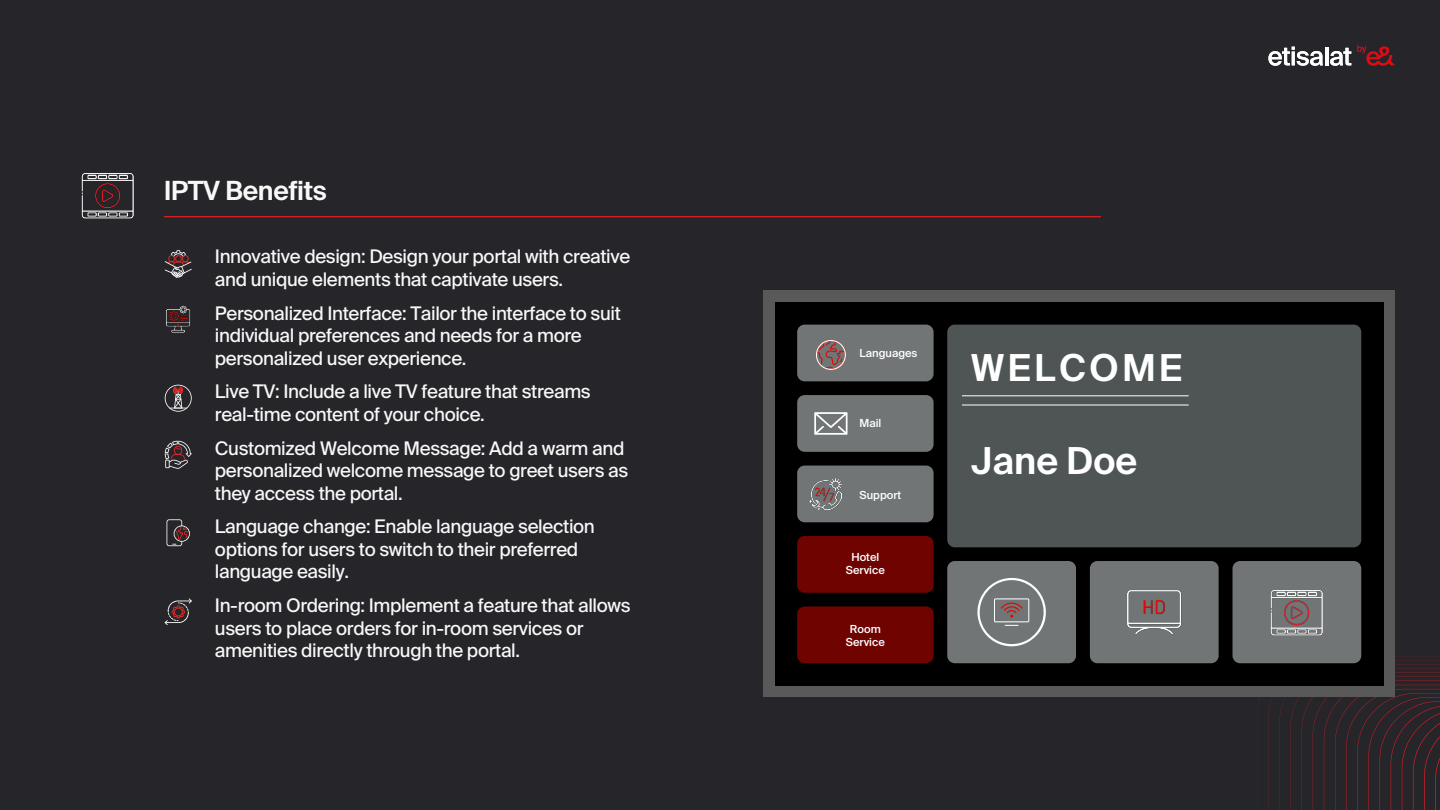
<style>
.page{position:relative;width:1440px;height:810px;background:#262529}
.page>*{position:absolute;margin:0;border:0;box-sizing:border-box;transform-origin:0 0}
.t1{font:600 37.2px "Suisse Intl";letter-spacing:.1em;color:#fff}
.t2{font:600 26.4px "Suisse Intl";letter-spacing:-.01em;color:#f8f8f8}
.t3{font:18.75px/22.5px "Suisse Intl";letter-spacing:-.02em;color:#f8f8f8}
.t4{font:500 11.1px/13.4px "Suisse Intl";color:#fff;text-align:center}
</style>
<div class="page">
<svg style="left:1268px;top:47px;width:55px;height:19px"></svg>
<hr style="left:1325px;top:47px;width:3px;height:18px;background:#fff">
<svg style="left:1330px;top:48px;width:21px;height:18px"></svg>
<svg style="left:1357px;top:45px;width:38px;height:21px"></svg>
<svg style="left:1257px;top:656px;width:183px;height:154px"></svg>
<hr style="left:164px;top:216px;width:936px;height:1px;background:#dd1f26">
<img style="left:81px;top:173px;width:52px;height:46px">
<div style="left:763px;top:291px;width:632px;height:406px;background:#595959"></div>
<div style="left:775px;top:302px;width:609px;height:384px;background:#000"></div>
<div style="left:947px;top:561px;width:129px;height:102px;background:#717576;border-radius:8px"></div>
<div style="left:1090px;top:561px;width:129px;height:102px;background:#717576;border-radius:8px"></div>
<div style="left:1233px;top:561px;width:128px;height:102px;background:#717576;border-radius:8px"></div>
<div style="left:947px;top:325px;width:414px;height:222px;background:#4f5555;border-radius:8px"></div>
<svg style="left:977px;top:578px;width:69px;height:68px"></svg>
<div style="left:797px;top:325px;width:137px;height:56px;background:#717576;border-radius:8px"></div>
<div style="left:797px;top:606px;width:137px;height:57px;background:#6f0300;border-radius:8px"></div>
<div style="left:797px;top:536px;width:137px;height:57px;background:#6f0300;border-radius:8px"></div>
<div style="left:797px;top:466px;width:137px;height:56px;background:#717576;border-radius:8px"></div>
<div style="left:797px;top:395px;width:137px;height:57px;background:#717576;border-radius:8px"></div>
<img style="left:810px;top:478px;width:31px;height:32px">
<svg style="left:816px;top:340px;width:30px;height:30px"></svg>
<svg style="left:814px;top:412px;width:34px;height:23px"></svg>
<hr style="left:962px;top:396px;width:227px;height:1px;background:#fff">
<hr style="left:962px;top:405px;width:227px;height:1px;background:#fff">
<img style="left:1127px;top:590px;width:55px;height:45px">
<img style="left:1271px;top:590px;width:52px;height:46px">
<img style="left:166px;top:305px;width:24px;height:27px">
<svg style="left:165px;top:250px;width:27px;height:28px"></svg>
<svg style="left:167px;top:519px;width:23px;height:27px"></svg>
<svg style="left:165px;top:598px;width:27px;height:27px"></svg>
<svg style="left:165px;top:385px;width:27px;height:27px"></svg>
<svg style="left:165px;top:441px;width:27px;height:28px"></svg>
<h2 class="t2" style="left:164px;top:175px;width:164px">IPTV Benefits</h2>
<p class="t3" style="left:215px;top:246px;width:417px">Innovative design: Design your portal with creative and unique elements that captivate users.</p>
<p class="t3" style="left:215px;top:302px;width:408px">Personalized Interface: Tailor the interface to suit individual preferences and needs for a more personalized user experience.</p>
<p class="t3" style="left:215px;top:381px;width:377px">Live TV: Include a live TV feature that streams real-time content of your choice.</p>
<p class="t3" style="left:215px;top:437px;width:415px">Customized Welcome Message: Add a warm and personalized welcome message to greet users as they access the portal.</p>
<p class="t3" style="left:215px;top:516px;width:381px">Language change: Enable language selection options for users to switch to their preferred language easily.</p>
<p class="t3" style="left:215px;top:594px;width:417px">In-room Ordering: Implement a feature that allows users to place orders for in-room services or amenities directly through the portal.</p>
<p class="t4" style="left:860px;top:346px;width:59px">Languages</p>
<h1 class="t1" style="left:971px;top:347px;width:213px">WELCOME</h1>
<p class="t4" style="left:860px;top:417px;width:23px">Mail</p>
<p class="t4" style="left:860px;top:489px;width:43px">Support</p>
<p class="t4" style="left:846px;top:551px;width:40px">Hotel<br>Service</p>
<p class="t4" style="left:846px;top:622px;width:40px">Room<br>Service</p>
<h1 class="t1" style="left:971px;top:440px;width:168px">Jane Doe</h1>
</div>
